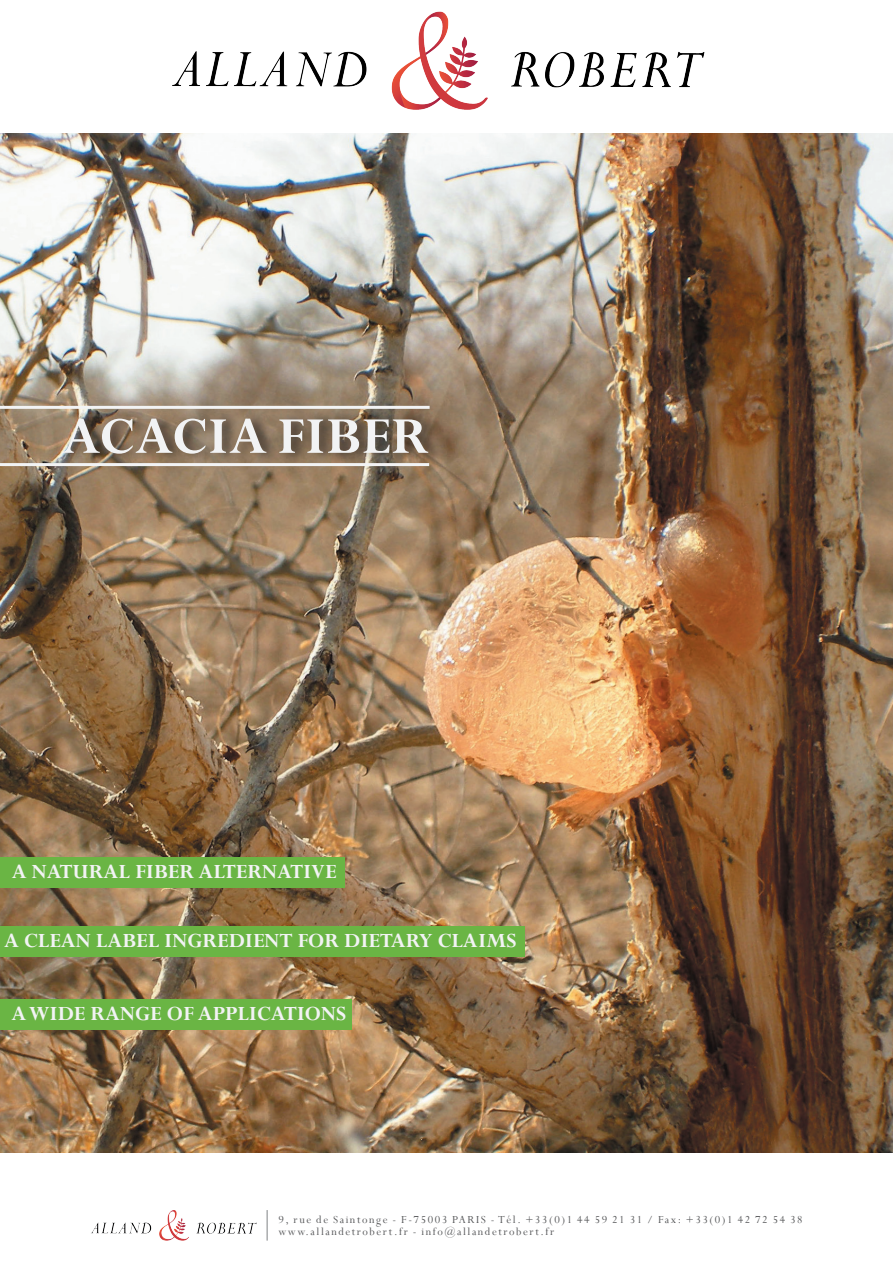
<style>
.page{position:relative;width:893px;height:1263px;background:#fff}
.page>*{position:absolute;margin:0;border:0;box-sizing:border-box;transform-origin:0 0}
.t1{font:700 57px "Perpetua";letter-spacing:.01em;color:#f2f3f4}
.t2{font:700 22.5px "Perpetua";color:#f2f3f4}
.t3{font:12px "Perpetua";letter-spacing:.13em;color:#57585a}
</style>
<div class="page">
<img style="left:0;top:134px;width:893px;height:1018px">
<img style="left:172px;top:11px;width:533px;height:99px">
<hr style="left:0;top:406px;width:430px;height:3px;background:#f2f3f4">
<hr style="left:0;top:463px;width:429px;height:3px;background:#f2f3f4">
<div style="left:62px;top:410px;width:383px;height:54px;background:#231f20;opacity:.75"></div>
<div style="left:0;top:858px;width:344px;height:30px;background:#6ab544"></div>
<img style="left:91px;top:1210px;width:165px;height:30px">
<hr style="left:267px;top:1210px;width:1px;height:30px;background:#808285">
<div style="left:0;top:926px;width:524px;height:31px;background:#6ab544"></div>
<div style="left:0;top:999px;width:351px;height:31px;background:#6ab544"></div>
<p class="t1" style="left:62px;top:401px;width:368px">ACACIA FIBER</p>
<p class="t2" style="left:12px;top:858px;width:326px">A NATURAL FIBER ALTERNATIVE</p>
<p class="t2" style="left:4px;top:926px;width:514px">A CLEAN LABEL INGREDIENT FOR DIETARY CLAIMS</p>
<p class="t2" style="left:11px;top:1000px;width:336px">A WIDE RANGE OF APPLICATIONS</p>
<p class="t3" style="left:278px;top:1212px;width:526px">9, rue de Saintonge - F-75003 PARIS - Tél. +33(0)1 44 59 21 31 / Fax: +33(0)1 42 72 54 38</p>
<p class="t3" style="left:278px;top:1224px;width:278px">www.allandetrobert.fr - info@allandetrobert.fr</p>
</div>
